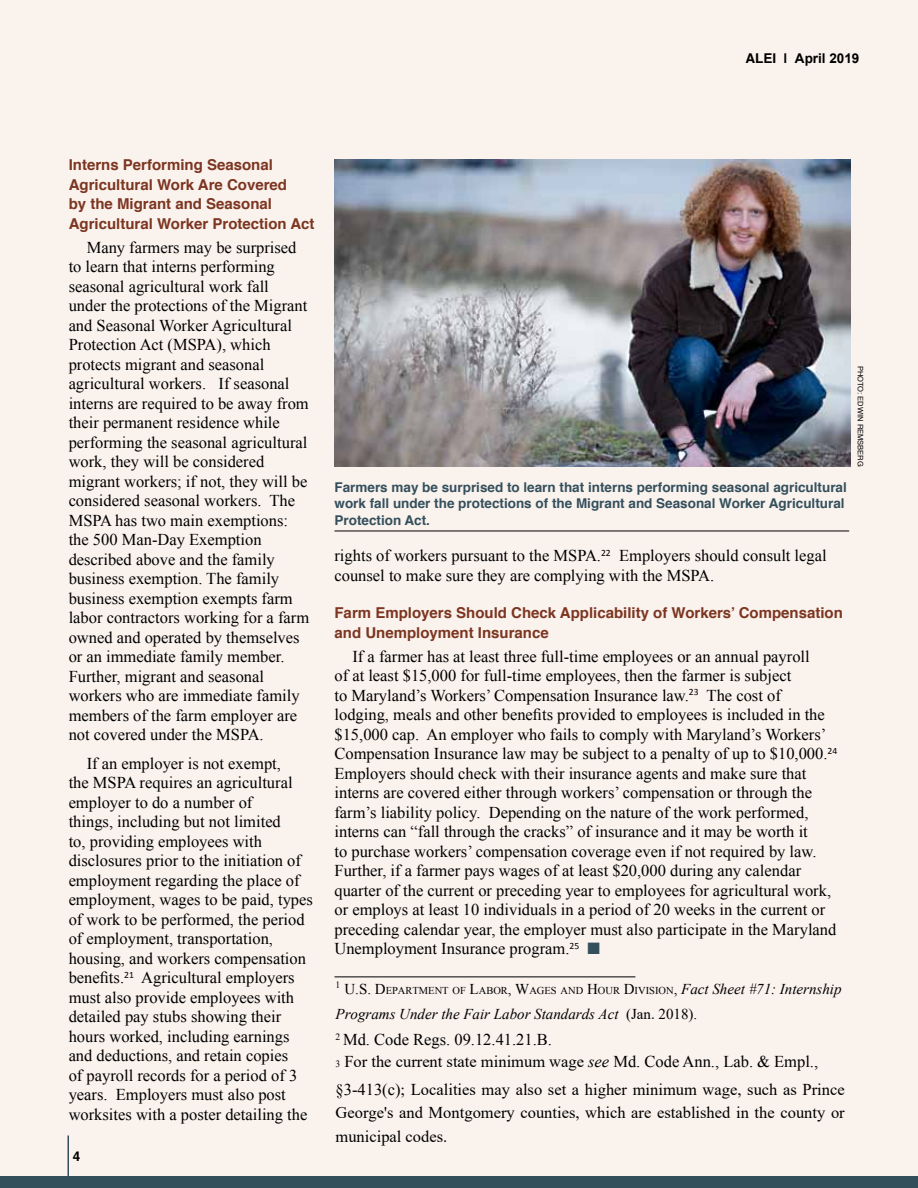
<style>
.page{position:relative;width:918px;height:1188px;background:#f9f2ed}
.page>*{position:absolute;margin:0;border:0;box-sizing:border-box;transform-origin:0 0}
.t1{font:16.5px/19.5px "Times New Roman";color:#000}
.t2{font:700 15px/19.5px "Helvetica";color:#7c3520}
.t3{font:italic 15px "Times New Roman";color:#000}
.t4{font:700 13.5px/16.5px "Helvetica";color:#344f5c}
.t5{font:700 13.5px "Arial";color:#000}
.t6{font:700 13.5px "Helvetica";color:#000}
.t7{font:10.5px "Times New Roman";color:#000}
.t8{font:7.5px "Helvetica";color:#000}
.s1{font-family:"Helvetica"}
.s2{color:#344f5c}
.s3{font-size:15px}
.s4{font-style:italic;font-size:15px}
.s5{font-style:normal}
.s6{font-size:9.6px}
.s7{font-style:italic}
</style>
<div class="page">
<div style="left:0;top:1176px;width:918px;height:12px;background:#344f5c"></div>
<hr style="left:68px;top:1136px;width:1px;height:40px;background:#344f5c">
<hr style="left:334px;top:976px;width:301px;height:1px;background:#000">
<img style="left:335px;top:159px;width:515px;height:307px">
<hr style="left:334px;top:531px;width:515px;height:1px;background:#000">
<p class="t5" style="left:745px;top:48px;width:116px"><span class="s1">ALEI |</span> April 2019</p>
<p class="t2" style="left:69px;top:155px;width:247px">Interns Performing Seasonal<br>Agricultural Work Are Covered<br>by the Migrant and Seasonal<br>Agricultural Worker Protection Act</p>
<p class="t1" style="left:69px;top:237px;width:242px;text-indent:18px">Many farmers may be surprised to learn that interns performing seasonal agricultural work fall under the protections of the Migrant and Seasonal Worker Agricultural<br>Protection Act (MSPA), which protects migrant and seasonal agricultural workers. If seasonal interns are required to be away from their permanent residence while performing the seasonal agricultural work, they will be considered migrant workers; if not, they will be considered seasonal workers. The<br>MSPA has two main exemptions: the 500 Man-Day Exemption described above and the family business exemption. The family business exemption exempts farm labor contractors working for a farm owned and operated by themselves or an immediate family member.<br>Further, migrant and seasonal workers who are immediate family members of the farm employer are not covered under the MSPA.</p>
<p class="t1" style="left:69px;top:753px;width:246px;text-indent:18px">If an employer is not exempt,<br>the MSPA requires an agricultural employer to do a number of<br>things, including but not limited<br>to, providing employees with disclosures prior to the initiation of employment regarding the place of employment, wages to be paid, types of work to be performed, the period of employment, transportation, housing, and workers compensation benefits.<sup>21</sup> Agricultural employers must also provide employees with detailed pay stubs showing their hours worked, including earnings and deductions, and retain copies<br>of payroll records for a period of 3 years. Employers must also post worksites with a poster detailing the</p>
<p class="t6" style="left:73px;top:1145px;width:9px">4</p>
<p class="t4" style="left:334px;top:479px;width:514px">Farmers may be surprised to learn that interns performing seasonal agricultural work fall under the protections of the Migrant and Seasonal Worker Agricultural<br>Protection Act.</p>
<p class="t1" style="left:335px;top:546px;width:494px">rights of workers pursuant to the MSPA.<sup>22</sup> Employers should consult legal counsel to make sure they are complying with the MSPA.</p>
<p class="t2" style="left:334px;top:604px;width:510px">Farm Employers Should Check Applicability of Workers’ Compensation and Unemployment Insurance</p>
<p class="t1" style="left:334px;top:646px;width:504px;text-indent:18px">If a farmer has at least three full-time employees or an annual payroll<br>of at least $15,000 for full-time employees, then the farmer is subject<br>to Maryland’s Workers’ Compensation Insurance law.<sup>23</sup> The cost of lodging, meals and other benefits provided to employees is included in the $15,000 cap. An employer who fails to comply with Maryland’s Workers’ Compensation Insurance law may be subject to a penalty of up to $10,000.<sup>24<br></sup>Employers should check with their insurance agents and make sure that interns are covered either through workers’ compensation or through the farm’s liability policy. Depending on the nature of the work performed, interns can “fall through the cracks” of insurance and it may be worth it<br>to purchase workers’ compensation coverage even if not required by law.<br>Further, if a farmer pays wages of at least $20,000 during any calendar quarter of the current or preceding year to employees for agricultural work, or employs at least 10 individuals in a period of 20 weeks in the current or preceding calendar year, the employer must also participate in the Maryland Unemployment Insurance program.<sup>25</sup> <span class="s2">■</span></p>
<p class="t7" style="left:336px;top:983px;width:508px"><sup>1</sup> <span class="s3">U.S. D</span>EPARTMENT OF <span class="s3">L</span>ABOR<span class="s3">, W</span>AGES AND <span class="s3">H</span>OUR <span class="s3">D</span>IVISION<span class="s3">,</span> <span class="s4">Fact Sheet #71: Internship</span></p>
<p class="t3" style="left:336px;top:1004px;width:363px">Programs Under the Fair Labor Standards Act <span class="s5">(</span><span class="s5">Jan. 2018)</span><span class="s5">.</span></p>
<p class="t1" style="left:336px;top:1029px;width:484px;line-height:21.5px"><sup>2</sup> Md. Code Regs. 09.12.41.21.B.<br><span class="s6">3</span> For the current state minimum wage <span class="s7">see</span> Md. Code Ann., Lab. &amp; Empl.,</p>
<p class="t1" style="left:336px;top:1078px;width:511px;line-height:23.1px;text-align:justify">§3-413(c); Localities may also set a higher minimum wage, such as Prince George's and Montgomery counties, which are established in the county or municipal codes.</p>
<p class="t8" style="left:866px;top:366px;width:102px;rotate:90deg">PHOTO: Edwin remsberg</p>
</div>
